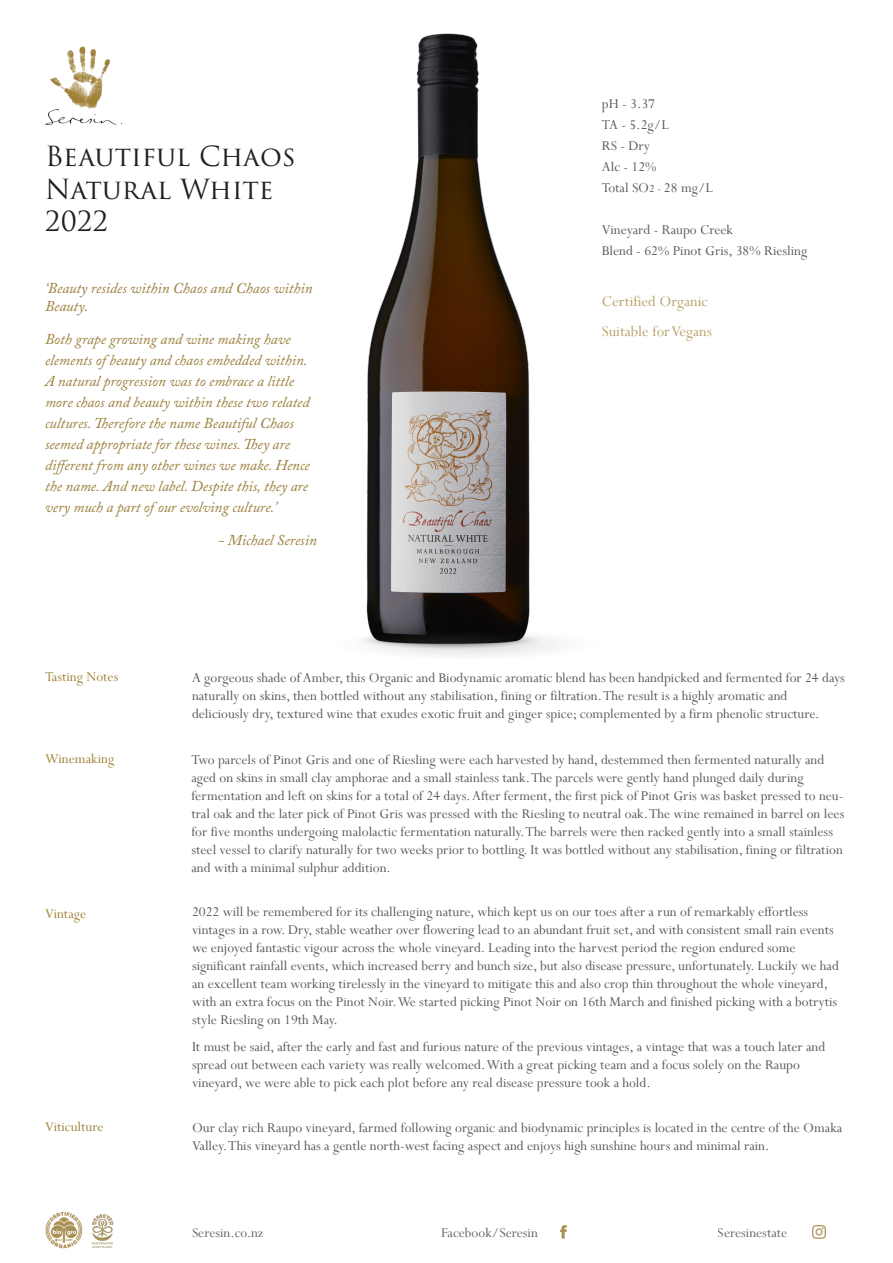
<style>
.page{position:relative;width:893px;height:1263px;background:#fff}
.page>*{position:absolute;margin:0;border:0;box-sizing:border-box;transform-origin:0 0}
.t1{font:27px "Trajan Pro 3";color:#231f20}
.t2{font:16.5px/30px "Perpetua";color:#a08136}
.t3{font:15px/18px "Perpetua";color:#231f20}
.t4{font:italic 15px/21px "Adobe Caslon Pro";color:#997d39}
.BodyTitle{font:15px "Perpetua";color:#a08136}
.s1{font-size:12px}
</style>
<div class="page">
<img style="left:45px;top:46px;width:77px;height:79px">
<img style="left:45px;top:1211px;width:69px;height:38px">
<img style="left:812px;top:1225px;width:13px;height:14px">
<img style="left:560px;top:1225px;width:6px;height:14px">
<img style="left:366px;top:33px;width:164px;height:596px">
<img style="left:361px;top:629px;width:197px;height:27px">
<p class="t1" style="left:45px;top:138px;width:252px">Beautiful Chaos</p>
<p class="t1" style="left:45px;top:170px;width:230px">Natural White</p>
<p class="t1" style="left:45px;top:203px;width:65px">2022</p>
<p class="t4" style="left:45px;top:278px;width:269px;line-height:18px">‘Beauty resides within Chaos and Chaos within<br>Beauty.</p>
<p class="t4" style="left:45px;top:328px;width:266px">Both grape growing and wine making have elements of beauty and chaos embedded within.<br>A natural progression was to embrace a little more chaos and beauty within these two related cultures. Therefore the name Beautiful Chaos seemed appropriate for these wines. They are different from any other wines we make. Hence the name. And new label. Despite this, they are very much a part of our evolving culture.’</p>
<p class="t4" style="left:218px;top:529px;width:100px">- Michael Seresin</p>
<p class="t3" style="left:602px;top:93px;width:113px;line-height:21px">pH - 3.37<br>TA - 5.2g/L<br>RS - Dry<br>Alc - 12%<br>Total SO<span class="s1">2 -</span> 28 mg/L</p>
<p class="t3" style="left:602px;top:219px;width:207px;line-height:21px">Vineyard - Raupo Creek<br>Blend - 62% Pinot Gris, 38% Riesling</p>
<p class="t2" style="left:602px;top:286px;width:112px">Certified Organic<br>Suitable for Vegans</p>
<p class="BodyTitle" style="left:45px;top:667px;width:75px">Tasting Notes</p>
<p class="BodyTitle" style="left:45px;top:749px;width:71px">Winemaking</p>
<p class="BodyTitle" style="left:45px;top:904px;width:43px">Vintage</p>
<p class="BodyTitle" style="left:45px;top:1117px;width:60px">Viticulture</p>
<p class="t3" style="left:192px;top:669px;width:654px">A gorgeous shade of Amber, this Organic and Biodynamic aromatic blend has been handpicked and fermented for 24 days naturally on skins, then bottled without any stabilisation, fining or filtration. The result is a highly aromatic and deliciously dry, textured wine that exudes exotic fruit and ginger spice; complemented by a firm phenolic structure.</p>
<p class="t3" style="left:191px;top:751px;width:654px">Two parcels of Pinot Gris and one of Riesling were each harvested by hand, destemmed then fermented naturally and aged on skins in small clay amphorae and a small stainless tank. The parcels were gently hand plunged daily during fermentation and left on skins for a total of 24 days. After ferment, the first pick of Pinot Gris was basket pressed to neu&shy;tral oak and the later pick of Pinot Gris was pressed with the Riesling to neutral oak. The wine remained in barrel on lees for five months undergoing malolactic fermentation naturally. The barrels were then racked gently into a small stainless steel vessel to clarify naturally for two weeks prior to bottling. It was bottled without any stabilisation, fining or filtration and with a minimal sulphur addition.</p>
<p class="t3" style="left:192px;top:902px;width:648px">2022 will be remembered for its challenging nature, which kept us on our toes after a run of remarkably effortless vintages in a row. Dry, stable weather over flowering lead to an abundant fruit set, and with consistent small rain events we enjoyed fantastic vigour across the whole vineyard. Leading into the harvest period the region endured some significant rainfall events, which increased berry and bunch size, but also disease pressure, unfortunately. Luckily we had an excellent team working tirelessly in the vineyard to mitigate this and also crop thin throughout the whole vineyard, with an extra focus on the Pinot Noir. We started picking Pinot Noir on 16th March and finished picking with a botrytis style Riesling on 19th May.</p>
<p class="t3" style="left:192px;top:1037px;width:635px">It must be said, after the early and fast and furious nature of the previous vintages, a vintage that was a touch later and spread out between each variety was really welcomed. With a great picking team and a focus solely on the Raupo vineyard, we were able to pick each plot before any real disease pressure took a hold.</p>
<p class="t3" style="left:192px;top:1118px;width:652px">Our clay rich Raupo vineyard, farmed following organic and biodynamic principles is located in the centre of the Omaka<br>Valley. This vineyard has a gentle north-west facing aspect and enjoys high sunshine hours and minimal rain.</p>
<p class="t3" style="left:192px;top:1223px;width:73px">Seresin.co.nz</p>
<p class="t3" style="left:441px;top:1223px;width:98px">Facebook/Seresin</p>
<p class="t3" style="left:718px;top:1223px;width:71px">Seresinestate</p>
</div>
